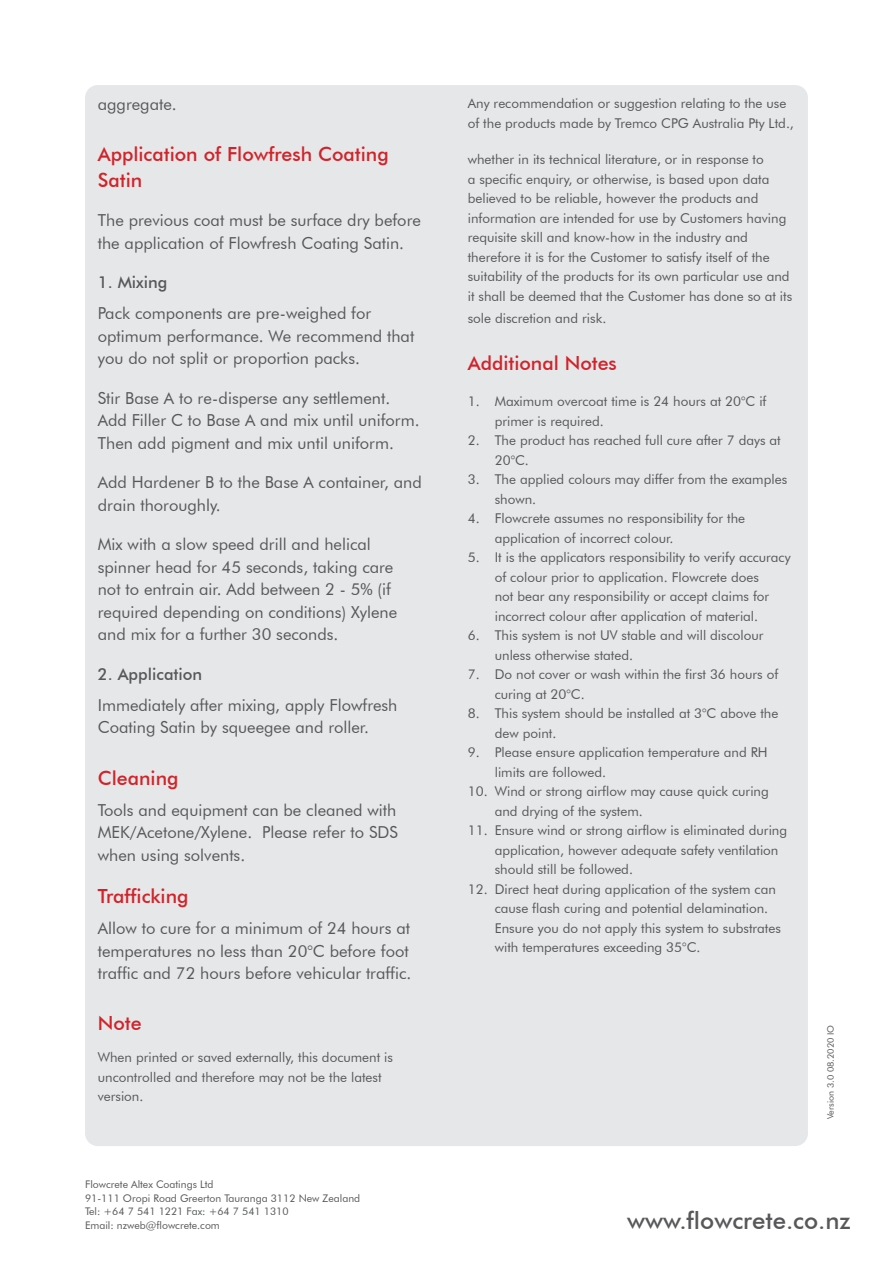
<style>
.page{position:relative;width:893px;height:1263px;background:#fff}
.page>*{position:absolute;margin:0;border:0;box-sizing:border-box;transform-origin:0 0}
.t1{font:500 24px "Futura BT";color:#57585a}
.t2{font:500 19.5px/25.5px "Futura BT";color:#d1232a}
.t3{font:16.5px/22.5px "Futura BT";color:#57585a}
.t4{font:500 16.5px "Futura BT";color:#57585a}
.t5{font:13.5px/19.5px "Futura BT";color:#57585a}
.t6{font:10.5px "Futura BT";color:#57585a}
.t7{font:9px "Futura BT";color:#57585a}
</style>
<div class="page">
<div style="left:85px;top:85px;width:723px;height:1061px;background:#e6e7e9;border-radius:13px"></div>
<p class="t3" style="left:98px;top:93px;width:80px">aggregate.</p>
<p class="t2" style="left:98px;top:142px;width:292px">Application of Flowfresh Coating<br>Satin</p>
<p class="t3" style="left:98px;top:209px;width:325px">The previous coat must be surface dry before the application of Flowfresh Coating Satin.</p>
<p class="t4" style="left:98px;top:272px;width:71px">1. Mixing</p>
<p class="t3" style="left:98px;top:302px;width:318px">Pack components are pre-weighed for optimum performance. We recommend that you do not split or proportion packs.</p>
<p class="t3" style="left:98px;top:387px;width:323px">Stir Base A to re-disperse any settlement.<br>Add Filler C to Base A and mix until uniform.<br>Then add pigment and mix until uniform.</p>
<p class="t3" style="left:98px;top:471px;width:325px">Add Hardener B to the Base A container, and drain thoroughly.</p>
<p class="t3" style="left:98px;top:533px;width:301px">Mix with a slow speed drill and helical spinner head for 45 seconds, taking care not to entrain air. Add between 2 - 5% (if required depending on conditions) Xylene and mix for a further 30 seconds.</p>
<p class="t4" style="left:98px;top:664px;width:106px">2. Application</p>
<p class="t3" style="left:98px;top:694px;width:301px">Immediately after mixing, apply Flowfresh<br>Coating Satin by squeegee and roller.</p>
<p class="t2" style="left:98px;top:765px;width:82px">Cleaning</p>
<p class="t3" style="left:98px;top:798px;width:302px;text-align:justify">Tools and equipment can be cleaned with MEK/Acetone/Xylene. Please refer to SDS when using solvents.</p>
<p class="t2" style="left:98px;top:883px;width:92px">Trafficking</p>
<p class="t3" style="left:98px;top:917px;width:315px">Allow to cure for a minimum of 24 hours at temperatures no less than 20°C before foot traffic and 72 hours before vehicular traffic.</p>
<p class="t2" style="left:98px;top:1010px;width:45px">Note</p>
<p class="t5" style="left:98px;top:1048px;width:297px">When printed or saved externally, this document is uncontrolled and therefore may not be the latest version.</p>
<p class="t6" style="left:85px;top:1178px;width:130px">Flowcrete Altex Coatings Ltd</p>
<p class="t6" style="left:85px;top:1192px;width:277px">91-111 Oropi Road Greerton Tauranga 3112 New Zealand</p>
<p class="t6" style="left:85px;top:1205px;width:205px">Tel: +64 7 541 1221 Fax: +64 7 541 1310</p>
<p class="t6" style="left:85px;top:1219px;width:136px">Email: nzweb@flowcrete.com</p>
<p class="t5" style="left:468px;top:93px;width:328px">Any recommendation or suggestion relating to the use of the products made by Tremco CPG Australia Pty Ltd.,</p>
<p class="t5" style="left:468px;top:149px;width:326px">whether in its technical literature, or in response to<br>a specific enquiry, or otherwise, is based upon data believed to be reliable, however the products and information are intended for use by Customers having requisite skill and know-how in the industry and therefore it is for the Customer to satisfy itself of the suitability of the products for its own particular use and it shall be deemed that the Customer has done so at its</p>
<p class="t5" style="left:468px;top:308px;width:140px">sole discretion and risk.</p>
<p class="t2" style="left:468px;top:350px;width:151px">Additional Notes</p>
<p class="t5" style="left:495px;top:392px;width:273px;text-indent:-27px">1. Maximum overcoat time is 24 hours at 20°C if primer is required.</p>
<p class="t5" style="left:495px;top:431px;width:287px;text-indent:-27px">2. The product has reached full cure after 7 days at<br>20°C.</p>
<p class="t5" style="left:495px;top:470px;width:294px;text-indent:-27px">3. The applied colours may differ from the examples shown.</p>
<p class="t5" style="left:495px;top:509px;width:252px;text-indent:-27px">4. Flowcrete assumes no responsibility for the application of incorrect colour.</p>
<p class="t5" style="left:468px;top:548px;width:324px;text-align:center">5. It is the applicators responsibility to verify accuracy of colour prior to application. Flowcrete does<br>not bear any responsibility or accept claims for incorrect colour after application of material.</p>
<p class="t5" style="left:495px;top:626px;width:270px;text-indent:-27px">6. This system is not UV stable and will discolour unless otherwise stated.</p>
<p class="t5" style="left:495px;top:665px;width:285px;text-indent:-27px">7. Do not cover or wash within the first 36 hours of curing at 20°C.</p>
<p class="t5" style="left:495px;top:704px;width:285px;text-indent:-27px">8. This system should be installed at 3°C above the dew point.</p>
<p class="t5" style="left:495px;top:743px;width:274px;text-indent:-27px">9. Please ensure application temperature and RH limits are followed.</p>
<p class="t5" style="left:495px;top:782px;width:276px;text-indent:-27px">10. Wind or strong airflow may cause quick curing and drying of the system.</p>
<p class="t5" style="left:495px;top:821px;width:294px;text-indent:-27px">11. Ensure wind or strong airflow is eliminated during application, however adequate safety ventilation should still be followed.</p>
<p class="t5" style="left:495px;top:879px;width:288px;text-indent:-27px">12. Direct heat during application of the system can cause flash curing and potential delamination.<br>Ensure you do not apply this system to substrates with temperatures exceeding 35°C.</p>
<p class="t7" style="left:825px;top:1119px;width:96px;rotate:-90deg">Version 3.0 08.2020 IO</p>
<p class="t1" style="left:627px;top:1206px;width:225px">www.flowcrete.co.nz</p>
</div>
